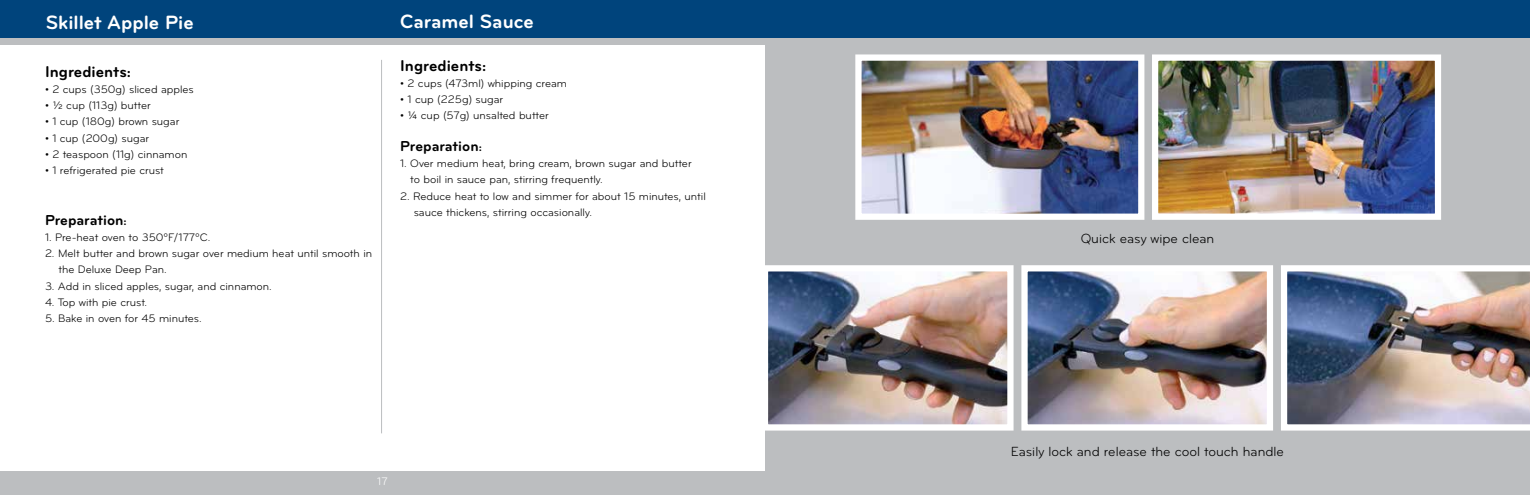
<style>
.page{position:relative;width:1530px;height:495px;background:#fff}
.page>*{position:absolute;margin:0;border:0;box-sizing:border-box;transform-origin:0 0}
.t1{font:700 20px "Bryant";color:#fff}
.t2{font:700 16.25px "Bryant";color:#000}
.t3{font:700 15px "Bryant";color:#000}
.t4{font:13.75px "Bryant";color:#000}
.t5{font:11.25px/16.2px "Bryant";color:#000}
.t6{font:11.25px "Bryant";color:#fff}
.s1{font-size:12.5px}
</style>
<div class="page">
<div style="left:765px;top:36px;width:765px;height:441px;background:#bcbec0"></div>
<div style="left:0;top:0;width:1530px;height:39px;background:#00447c"></div>
<div style="left:0;top:39px;width:1530px;height:6px;background:#bcbec0"></div>
<hr style="left:381px;top:60px;width:1px;height:373px;background:#bcbec0">
<div style="left:0;top:472px;width:1530px;height:23px;background:#bcbec0"></div>
<img style="left:862px;top:61px;width:275px;height:152px">
<div style="left:855px;top:54px;width:289px;height:166px;border:6px solid #fff"></div>
<img style="left:769px;top:272px;width:238px;height:152px">
<div style="left:762px;top:265px;width:252px;height:166px;border:6px solid #fff"></div>
<img style="left:1028px;top:272px;width:238px;height:152px">
<div style="left:1021px;top:265px;width:252px;height:166px;border:6px solid #fff"></div>
<img style="left:1281px;top:265px;width:249px;height:166px">
<img style="left:1159px;top:61px;width:275px;height:152px">
<div style="left:1152px;top:54px;width:289px;height:166px;border:6px solid #fff"></div>
<h1 class="t1" style="left:46px;top:10px;width:150px">Skillet Apple Pie</h1>
<h2 class="t2" style="left:45px;top:61px;width:88px">Ingredients:</h2>
<p class="t5" style="left:45px;top:81px;width:150px">• 2 cups (350g) sliced apples</p>
<p class="t5" style="left:45px;top:97px;width:107px">• ½ cup (113g) butter</p>
<p class="t5" style="left:45px;top:114px;width:136px">• 1 cup (180g) brown sugar</p>
<p class="t5" style="left:45px;top:130px;width:106px">• 1 cup (200g) sugar</p>
<p class="t5" style="left:45px;top:146px;width:144px">• 2 teaspoon (11g) cinnamon</p>
<p class="t5" style="left:45px;top:162px;width:120px">• 1 refrigerated pie crust</p>
<h3 class="t3" style="left:45px;top:210px;width:83px">Preparation<span class="s1">:</span></h3>
<p class="t5" style="left:45px;top:229px;width:167px">1. Pre-heat oven to 350ºF/177ºC.</p>
<p class="t5" style="left:58px;top:245px;width:315px;text-indent:-13px">2. Melt butter and brown sugar over medium heat until smooth in the Deluxe Deep Pan.</p>
<p class="t5" style="left:45px;top:278px;width:228px">3. Add in sliced apples, sugar, and cinnamon.</p>
<p class="t5" style="left:45px;top:294px;width:104px">4. Top with pie crust.</p>
<p class="t5" style="left:45px;top:310px;width:158px">5. Bake in oven for 45 minutes.</p>
<h1 class="t1" style="left:400px;top:9px;width:135px">Caramel Sauce</h1>
<h2 class="t2" style="left:400px;top:55px;width:88px">Ingredients:</h2>
<p class="t5" style="left:400px;top:75px;width:168px">• 2 cups (473ml) whipping cream</p>
<p class="t5" style="left:400px;top:91px;width:105px">• 1 cup (225g) sugar</p>
<p class="t5" style="left:400px;top:108px;width:150px">• ¼ cup (57g) unsalted butter</p>
<h3 class="t3" style="left:400px;top:137px;width:83px">Preparation<span class="s1">:</span></h3>
<p class="t5" style="left:410px;top:155px;width:283px;text-indent:-10px">1. Over medium heat, bring cream, brown sugar and butter to boil in sauce pan, stirring frequently.</p>
<p class="t5" style="left:414px;top:188px;width:294px;text-indent:-13px">2. Reduce heat to low and simmer for about 15 minutes, until sauce thickens, stirring occasionally.</p>
<p class="t6" style="left:381px;top:475px;width:9px">9</p>
<p class="t6" style="left:377px;top:475px;width:12px">17</p>
<p class="t4" style="left:1081px;top:231px;width:135px">Quick easy wipe clean</p>
<p class="t4" style="left:1011px;top:443px;width:275px">Easily lock and release the cool touch handle</p>
</div>
